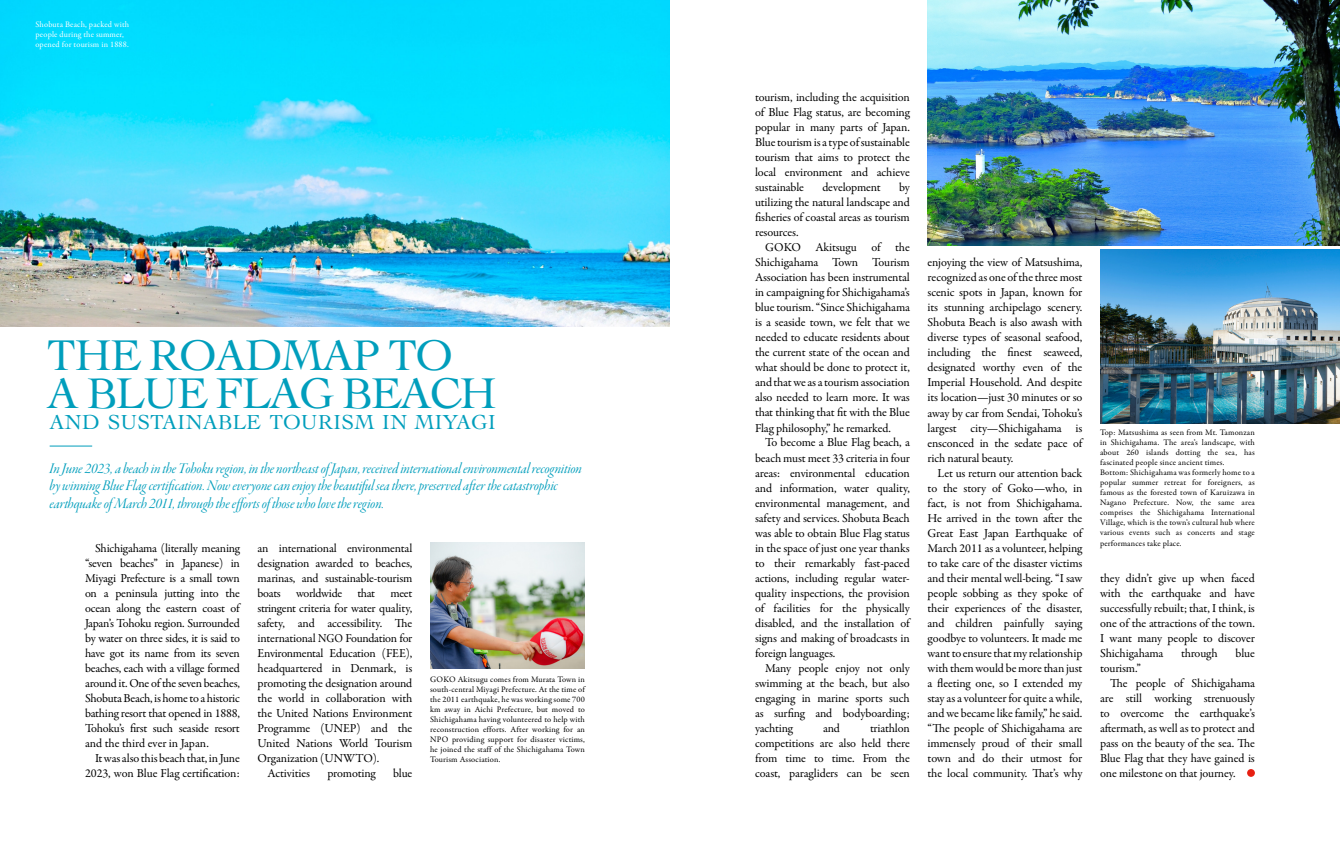
<style>
.page{position:relative;width:1340px;height:862px;background:#fff}
.page>*{position:absolute;margin:0;border:0;box-sizing:border-box;transform-origin:0 0}
.t1{font:45px "Cochin";letter-spacing:-.04em;color:#009ebc}
.t2{font:21.25px "Cochin";color:#009ebc}
.t3{font:15.62px/17.8px "Garamond Premr Pro It Disp";letter-spacing:-.01em;color:#009ebc}
.t4{font:12.25px/15px "Garamond Premr Pro";letter-spacing:-.01em;color:#000;text-align:justify}
.t5{font:8.5px/10px "Garamond Premr Pro";letter-spacing:.02em;color:#000;text-align:justify}
.t6{font:8.5px/10px "Garamond Premr Pro";letter-spacing:.02em;color:#fff}
</style>
<div class="page">
<img style="left:0;top:0;width:670px;height:326px">
<img style="left:1100px;top:249px;width:239px;height:174px">
<img style="left:927px;top:0;width:412px;height:245px">
<svg style="left:1247px;top:768px;width:7px;height:8px"></svg>
<hr style="left:50px;top:445px;width:42px;height:1px;background:#009ebc">
<img style="left:430px;top:542px;width:155px;height:126px">
<p class="t6" style="left:35px;top:19px;width:95px">Shobuta Beach, packed with people during the summer, opened for tourism in 1888.</p>
<p class="t1" style="left:47px;top:325px;width:407px">THE ROADMAP TO</p>
<p class="t1" style="left:47px;top:363px;width:451px">A BLUE FLAG BEACH</p>
<p class="t2" style="left:50px;top:407px;width:448px">AND SUSTAINABLE TOURISM IN MIYAGI</p>
<p class="t3" style="left:50px;top:460px;width:534px">In June 2023, a beach in the Tohoku region, in the northeast of Japan, received international environmental recognition by winning Blue Flag certification. Now everyone can enjoy the beautiful sea there, preserved after the catastrophic earthquake of March 2011, through the efforts of those who love the region.</p>
<p class="t4" style="left:85px;top:540px;width:156px;text-indent:10px">Shichigahama (literally meaning “seven beaches” in Japanese) in Miyagi Prefecture is a small town on a peninsula jutting into the ocean along the eastern coast of Japan’s Tohoku region. Surrounded by water on three sides, it is said to have got its name from its seven beaches, each with a village formed around it. One of the seven beaches, Shobuta Beach, is home to a historic bathing resort that opened in 1888, Tohoku’s first such seaside resort and the third ever in Japan.</p>
<p class="t4" style="left:85px;top:750px;width:156px;text-align:right">It was also this beach that, in June<br>2023, won Blue Flag certification:</p>
<p class="t4" style="left:257px;top:540px;width:156px">an international environmental designation awarded to beaches, marinas, and sustainable-tourism boats worldwide that meet stringent criteria for water quality, safety, and accessibility. The international NGO Foundation for Environmental Education (FEE), headquartered in Denmark, is promoting the designation around the world in collaboration with the United Nations Environment Programme (UNEP) and the United Nations World Tourism Organization (UNWTO).</p>
<p class="t4" style="left:267px;top:765px;width:44px">Activities</p>
<p class="t4" style="left:327px;top:765px;width:50px">promoting</p>
<p class="t4" style="left:393px;top:765px;width:21px">blue</p>
<p class="t5" style="left:430px;top:674px;width:156px">GOKO Akitsugu comes from Murata Town in south-central Miyagi Prefecture. At the time of the 2011 earthquake, he was working some 700 km away in Aichi Prefecture, but moved to Shichigahama having volunteered to help with reconstruction efforts. After working for an NPO providing support for disaster victims, he joined the staff of the Shichigahama Town Tourism Association.</p>
<p class="t4" style="left:755px;top:90px;width:156px">tourism, including the acquisition of Blue Flag status, are becoming popular in many parts of Japan.<br>Blue tourism is a type of sustainable tourism that aims to protect the local environment and achieve sustainable</p>
<p class="t4" style="left:822px;top:180px;width:60px">development</p>
<p class="t4" style="left:755px;top:180px;width:156px;text-indent:144px">by utilizing the natural landscape and fisheries of coastal areas as tourism resources.</p>
<p class="t4" style="left:755px;top:240px;width:156px;text-indent:10px">GOKO Akitsugu of the Shichigahama Town Tourism Association has been instrumental in campaigning for Shichigahama’s blue tourism. “Since Shichigahama is a seaside town, we felt that we needed to educate residents about the current state of the ocean and what should be done to protect it, and that we as a tourism association also needed to learn more. It was that thinking that fit with the Blue Flag philosophy,” he remarked.</p>
<p class="t4" style="left:755px;top:435px;width:156px;text-indent:10px">To become a Blue Flag beach, a beach must meet 33 criteria in four areas: environmental education and information, water quality, environmental management, and safety and services. Shobuta Beach was able to obtain Blue Flag status in the space of just one year thanks to their remarkably fast-paced actions, including regular water&shy;quality inspections, the provision of facilities for the physically disabled, and the installation of signs and making of broadcasts in foreign languages.</p>
<p class="t4" style="left:755px;top:660px;width:156px;text-indent:10px">Many people enjoy not only swimming at the beach, but also engaging in marine sports such as surfing and bodyboarding; yachting</p>
<p class="t4" style="left:755px;top:720px;width:156px;text-indent:115px">triathlon competitions are also held there from time to time. From the coast, paragliders can be seen</p>
<p class="t4" style="left:823px;top:720px;width:19px">and</p>
<p class="t4" style="left:927px;top:255px;width:156px">enjoying the view of Matsushima, recognized as one of the three most scenic spots in Japan, known for its stunning archipelago scenery.<br>Shobuta Beach is also awash with diverse types of seasonal seafood, including the finest seaweed, designated worthy even of the Imperial Household. And despite its location—just 30 minutes or so away by car from Sendai, Tohoku’s largest city—Shichigahama is ensconced in the sedate pace of rich natural beauty.</p>
<p class="t4" style="left:927px;top:465px;width:156px;text-indent:10px">Let us return our attention back to the story of Goko—who, in fact, is not from Shichigahama.<br>He arrived in the town after the Great East Japan Earthquake of March 2011 as a volunteer, helping to take care of the disaster victims and their mental well-being. “I saw people sobbing as they spoke of their experiences of the disaster, and children painfully saying goodbye to volunteers. It made me want to ensure that my relationship with them would be more than just a fleeting one, so I extended my stay as a volunteer for quite a while, and we became like family,” he said. “The people of Shichigahama are immensely proud of their small town and do their utmost for the local community. That’s why</p>
<p class="t5" style="left:1100px;top:427px;width:156px">Top: Matsushima as seen from Mt. Tamonzan in Shichigahama. The area’s landscape, with about 260 islands dotting the sea, has fascinated people since ancient times.</p>
<p class="t5" style="left:1100px;top:467px;width:156px">Bottom: Shichigahama was formerly home to a popular summer retreat for foreigners, as famous as the forested town of Karuizawa in Nagano Prefecture. Now, the same area comprises the Shichigahama International Village, which is the town’s cultural hub where various events such as concerts and stage performances take place.</p>
<p class="t4" style="left:1100px;top:570px;width:156px">they didn’t give up when faced with the earthquake and have successfully rebuilt; that, I think, is one of the attractions of the town.<br>I want many people to discover Shichigahama</p>
<p class="t4" style="left:1181px;top:645px;width:38px">through</p>
<p class="t4" style="left:1235px;top:645px;width:21px">blue</p>
<p class="t4" style="left:1100px;top:660px;width:42px">tourism.”</p>
<p class="t4" style="left:1100px;top:675px;width:156px;text-indent:10px">The people of Shichigahama are still working strenuously to overcome the earthquake’s aftermath, as well as to protect and pass on the beauty of the sea. The Blue Flag that they have gained is one milestone on that journey.</p>
</div>
